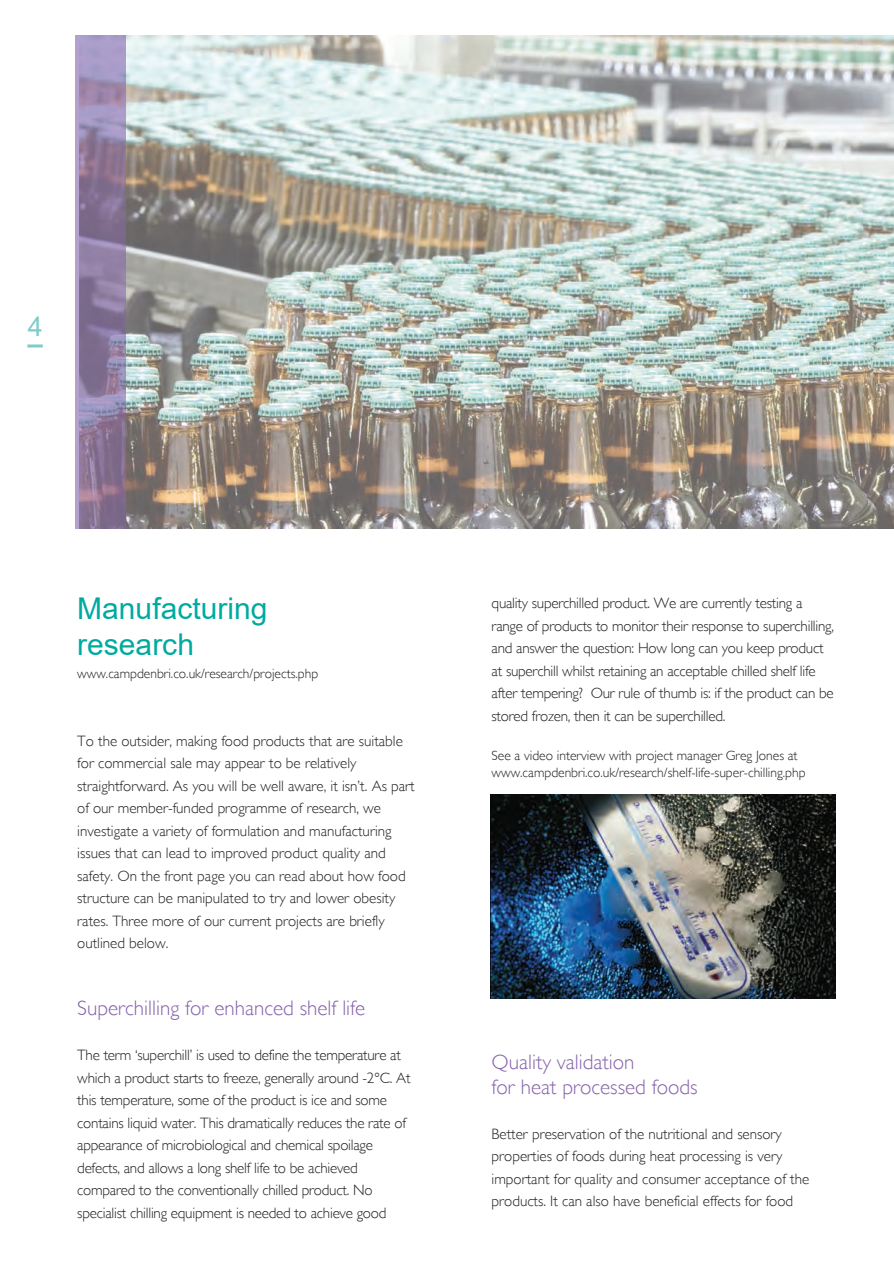
<style>
.page{position:relative;width:894px;height:1263px;background:#fff}
.page>*{position:absolute;margin:0;border:0;box-sizing:border-box;transform-origin:0 0}
.t1{font:30px/36px "Arial";color:#00aaa0}
.t2{font:27px "Arial";color:#7bccca}
.t3{font:300 21px/25.2px "Gill Sans";color:#8563aa}
.t4{font:300 15px/22.5px "Gill Sans";letter-spacing:-.015em;color:#231f20}
.t5{font:300 13.5px/16.2px "Gill Sans";color:#231f20}
.s1{font-weight:700}
</style>
<div class="page">
<img style="left:126px;top:36px;width:768px;height:493px">
<svg style="left:79px;top:36px;width:47px;height:493px"></svg>
<hr style="left:76px;top:36px;width:3px;height:493px;background:#b4a0cc">
<img style="left:491px;top:795px;width:344px;height:203px">
<h2 class="t2" style="left:28px;top:311px;width:17px">4<span class="s1">_</span></h2>
<h1 class="t1" style="left:77px;top:590px;width:192px">Manufacturing research</h1>
<p class="t5" style="left:77px;top:667px;width:243px">www.campdenbri.co.uk/research/projects.php</p>
<p class="t4" style="left:77px;top:731px;width:339px">To the outsider, making food products that are suitable for commercial sale may appear to be relatively straightforward. As you will be well aware, it isn’t. As part of our member-funded programme of research, we investigate a variety of formulation and manufacturing issues that can lead to improved product quality and safety. On the front page you can read about how food structure can be manipulated to try and lower obesity rates. Three more of our current projects are briefly outlined below.</p>
<h3 class="t3" style="left:77px;top:998px;width:289px">Superchilling for enhanced shelf life</h3>
<p class="t4" style="left:77px;top:1045px;width:335px">The term ‘superchill’ is used to define the temperature at which a product starts to freeze, generally around -2°C. At this temperature, some of the product is ice and some contains liquid water. This dramatically reduces the rate of appearance of microbiological and chemical spoilage defects, and allows a long shelf life to be achieved compared to the conventionally chilled product. No specialist chilling equipment is needed to achieve good</p>
<p class="t4" style="left:491px;top:594px;width:344px">quality superchilled product. We are currently testing a range of products to monitor their response to superchilling, and answer the question: How long can you keep product at superchill whilst retaining an acceptable chilled shelf life after tempering? Our rule of thumb is: if the product can be stored frozen, then it can be superchilled.</p>
<p class="t5" style="left:491px;top:749px;width:315px">See a video interview with project manager Greg Jones at www.campdenbri.co.uk/research/shelf-life-super-chilling.php</p>
<h3 class="t3" style="left:491px;top:1051px;width:208px">Quality validation<br>for heat processed foods</h3>
<p class="t4" style="left:491px;top:1124px;width:319px">Better preservation of the nutritional and sensory properties of foods during heat processing is very important for quality and consumer acceptance of the products. It can also have beneficial effects for food</p>
</div>
